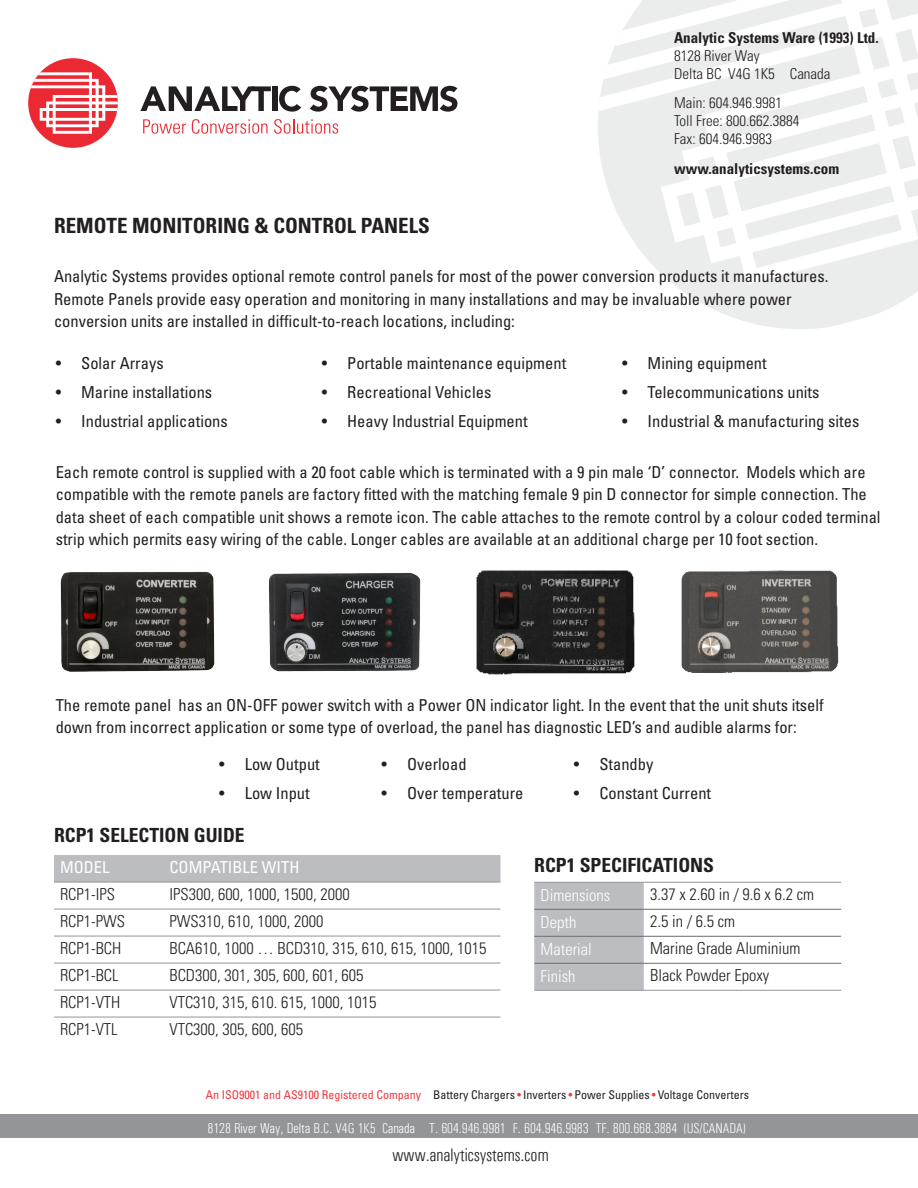
<style>
.page{position:relative;width:918px;height:1188px;background:#fff}
.page>*{position:absolute;margin:0;border:0;box-sizing:border-box;transform-origin:0 0}
.Paragraph_Style_1{font:700 condensed 21px "Univers LT Std";color:#231f20}
.t1{font:700 condensed 19.5px "Univers LT Std";color:#231f20}
.footer_address{font:300 condensed 18.15px "Univers";color:#231f20}
.t2{font:condensed 16.5px/22.5px "Univers LT Std";color:#231f20}
.t3{font:300 condensed 16.5px "Univers LT Std";color:#231f20}
.t4{font:300 condensed 16.5px "Univers LT Std";color:#fff}
.t5{font:condensed 16.5px "Univers LT Std";color:#fff}
.t6{font:300 condensed 15px "Univers LT Std";color:#231f20}
.t7{font:700 condensed 15px "Univers LT Std";color:#231f20}
.footer_address-2{font:300 condensed 14.25px "Univers";color:#fff}
.t8{font:condensed 12px "Univers LT Std";color:#231f20}
.s1{color:#ee3a41}
</style>
<div class="page">
<svg style="left:674px;top:284px;width:244px;height:45px;fill:#ebecec"></svg>
<svg style="left:633px;top:0;width:285px;height:284px;fill:#ebecec"></svg>
<svg style="left:598px;top:13px;width:320px;height:229px;fill:#ebecec"></svg>
<svg style="left:140px;top:86px;width:131px;height:25px"></svg>
<div style="left:272px;top:86px;width:6px;height:25px;background:#231f20"></div>
<svg style="left:279px;top:86px;width:22px;height:26px"></svg>
<svg style="left:310px;top:86px;width:147px;height:26px"></svg>
<svg style="left:143px;top:119px;width:125px;height:15px"></svg>
<svg style="left:274px;top:119px;width:64px;height:15px"></svg>
<div style="left:28px;top:58px;width:90px;height:90px;background:#ea2932;border-radius:50%"></div>
<svg style="left:31px;top:72px;width:87px;height:62px"></svg>
<div style="left:0;top:1114px;width:918px;height:24px;background:#939598"></div>
<img style="left:60px;top:572px;width:155px;height:100px">
<img style="left:269px;top:572px;width:152px;height:100px">
<img style="left:476px;top:570px;width:159px;height:105px">
<img style="left:681px;top:570px;width:158px;height:103px">
<div style="left:54px;top:855px;width:446px;height:27px;background:#bcbdc0"></div>
<hr style="left:54px;top:882px;width:109px;height:1px;background:#939598">
<hr style="left:163px;top:882px;width:337px;height:1px;background:#939598">
<hr style="left:54px;top:909px;width:109px;height:1px;background:#939598">
<hr style="left:163px;top:909px;width:337px;height:1px;background:#939598">
<hr style="left:54px;top:936px;width:109px;height:1px;background:#939598">
<hr style="left:163px;top:936px;width:337px;height:1px;background:#939598">
<hr style="left:54px;top:963px;width:109px;height:1px;background:#939598">
<hr style="left:163px;top:963px;width:337px;height:1px;background:#939598">
<hr style="left:54px;top:990px;width:109px;height:1px;background:#939598">
<hr style="left:163px;top:990px;width:337px;height:1px;background:#939598">
<hr style="left:54px;top:1017px;width:109px;height:1px;background:#939598">
<hr style="left:163px;top:1017px;width:337px;height:1px;background:#939598">
<div style="left:534px;top:883px;width:110px;height:107px;background:#bcbdc0"></div>
<hr style="left:534px;top:882px;width:110px;height:1px;background:#939598">
<hr style="left:644px;top:882px;width:197px;height:1px;background:#939598">
<hr style="left:534px;top:990px;width:110px;height:1px;background:#939598">
<hr style="left:644px;top:990px;width:197px;height:1px;background:#939598">
<hr style="left:534px;top:909px;width:110px;height:1px;background:#6c6d70">
<hr style="left:644px;top:909px;width:197px;height:1px;background:#6c6d70">
<hr style="left:534px;top:936px;width:110px;height:1px;background:#6c6d70">
<hr style="left:644px;top:936px;width:197px;height:1px;background:#6c6d70">
<hr style="left:534px;top:963px;width:110px;height:1px;background:#6c6d70">
<hr style="left:644px;top:963px;width:197px;height:1px;background:#6c6d70">
<p class="t7" style="left:674px;top:29px;width:206px">Analytic Systems Ware (1993) Ltd.</p>
<p class="t6" style="left:674px;top:47px;width:87px">8128 River Way</p>
<p class="t6" style="left:674px;top:65px;width:158px">Delta BC V4G 1K5 Canada</p>
<p class="t6" style="left:674px;top:94px;width:110px">Main: 604.946.9981</p>
<p class="t6" style="left:674px;top:112px;width:127px">Toll Free: 800.662.3884</p>
<p class="t6" style="left:674px;top:130px;width:100px">Fax: 604.946.9983</p>
<p class="t7" style="left:674px;top:159px;width:167px">www.analyticsystems.com</p>
<p class="Paragraph_Style_1" style="left:54px;top:212px;width:377px">REMOTE MONITORING &amp; CONTROL PANELS</p>
<p class="t2" style="left:54px;top:265px;width:776px">Analytic Systems provides optional remote control panels for most of the power conversion products it manufactures.<br>Remote Panels provide easy operation and monitoring in many installations and may be invaluable where power conversion units are installed in difficult-to-reach locations, including:</p>
<p class="t2" style="left:56px;top:351px;width:109px">• Solar Arrays</p>
<p class="t2" style="left:56px;top:380px;width:158px">• Marine installations</p>
<p class="t2" style="left:56px;top:410px;width:174px">• Industrial applications</p>
<p class="t2" style="left:322px;top:351px;width:246px">• Portable maintenance equipment</p>
<p class="t2" style="left:322px;top:380px;width:171px">• Recreational Vehicles</p>
<p class="t2" style="left:322px;top:410px;width:208px">• Heavy Industrial Equipment</p>
<p class="t2" style="left:622px;top:351px;width:146px">• Mining equipment</p>
<p class="t2" style="left:622px;top:380px;width:199px">• Telecommunications units</p>
<p class="t2" style="left:622px;top:410px;width:239px">• Industrial &amp; manufacturing sites</p>
<p class="t2" style="left:56px;top:460px;width:826px">Each remote control is supplied with a 20 foot cable which is terminated with a 9 pin male ‘D’ connector. Models which are compatible with the remote panels are factory fitted with the matching female 9 pin D connector for simple connection. The data sheet of each compatible unit shows a remote icon. The cable attaches to the remote control by a colour coded terminal strip which permits easy wiring of the cable. Longer cables are available at an additional charge per 10 foot section.</p>
<p class="t2" style="left:56px;top:694px;width:770px">The remote panel has an ON-OFF power switch with a Power ON indicator light. In the event that the unit shuts itself down from incorrect application or some type of overload, the panel has diagnostic LED’s and audible alarms for:</p>
<p class="t2" style="left:382px;top:753px;width:87px">• Overload</p>
<p class="t2" style="left:382px;top:782px;width:143px">• Over temperature</p>
<p class="t2" style="left:219px;top:753px;width:102px">• Low Output</p>
<p class="t2" style="left:219px;top:782px;width:92px">• Low Input</p>
<p class="t2" style="left:574px;top:753px;width:81px">• Standby</p>
<p class="t2" style="left:574px;top:782px;width:139px">• Constant Current</p>
<p class="t1" style="left:54px;top:823px;width:192px">RCP1 SELECTION GUIDE</p>
<p class="t5" style="left:60px;top:857px;width:51px">MODEL</p>
<p class="t5" style="left:169px;top:857px;width:131px">COMPATIBLE WITH</p>
<p class="t1" style="left:534px;top:853px;width:181px">RCP1 SPECIFICATIONS</p>
<p class="t3" style="left:60px;top:884px;width:56px">RCP1-IPS</p>
<p class="t3" style="left:169px;top:884px;width:182px">IPS300, 600, 1000, 1500, 2000</p>
<p class="t3" style="left:60px;top:911px;width:67px">RCP1-PWS</p>
<p class="t3" style="left:169px;top:911px;width:155px">PWS310, 610, 1000, 2000</p>
<p class="t3" style="left:60px;top:938px;width:63px">RCP1-BCH</p>
<p class="t3" style="left:169px;top:938px;width:318px">BCA610, 1000 … BCD310, 315, 610, 615, 1000, 1015</p>
<p class="t3" style="left:60px;top:965px;width:60px">RCP1-BCL</p>
<p class="t3" style="left:169px;top:965px;width:196px">BCD300, 301, 305, 600, 601, 605</p>
<p class="t3" style="left:60px;top:992px;width:62px">RCP1-VTH</p>
<p class="t3" style="left:169px;top:992px;width:208px">VTC310, 315, 610. 615, 1000, 1015</p>
<p class="t3" style="left:60px;top:1019px;width:59px">RCP1-VTL</p>
<p class="t3" style="left:169px;top:1019px;width:135px">VTC300, 305, 600, 605</p>
<p class="t4" style="left:541px;top:885px;width:71px">Dimensions</p>
<p class="t3" style="left:650px;top:885px;width:165px">3.37 x 2.60 in / 9.6 x 6.2 cm</p>
<p class="t4" style="left:541px;top:912px;width:37px">Depth</p>
<p class="t3" style="left:650px;top:912px;width:87px">2.5 in / 6.5 cm</p>
<p class="t4" style="left:541px;top:939px;width:53px">Material</p>
<p class="t3" style="left:650px;top:939px;width:152px">Marine Grade Aluminium</p>
<p class="t4" style="left:541px;top:966px;width:36px">Finish</p>
<p class="t3" style="left:650px;top:966px;width:121px">Black Powder Epoxy</p>
<p class="t8" style="left:206px;top:1088px;width:545px"><span class="s1">An ISO9001 and AS9100 Registered Company</span> Battery Chargers <span class="s1">•</span> Inverters <span class="s1">•</span> Power Supplies <span class="s1">•</span> Voltage Converters</p>
<p class="footer_address-2" style="left:208px;top:1120px;width:540px">8128 River Way, Delta B.C. V4G 1K5 Canada T. 604.946.9981 F. 604.946.9983 TF. 800.668.3884 (US/CANADA)</p>
<p class="footer_address" style="left:393px;top:1145px;width:158px">www.analyticsystems.com</p>
</div>
